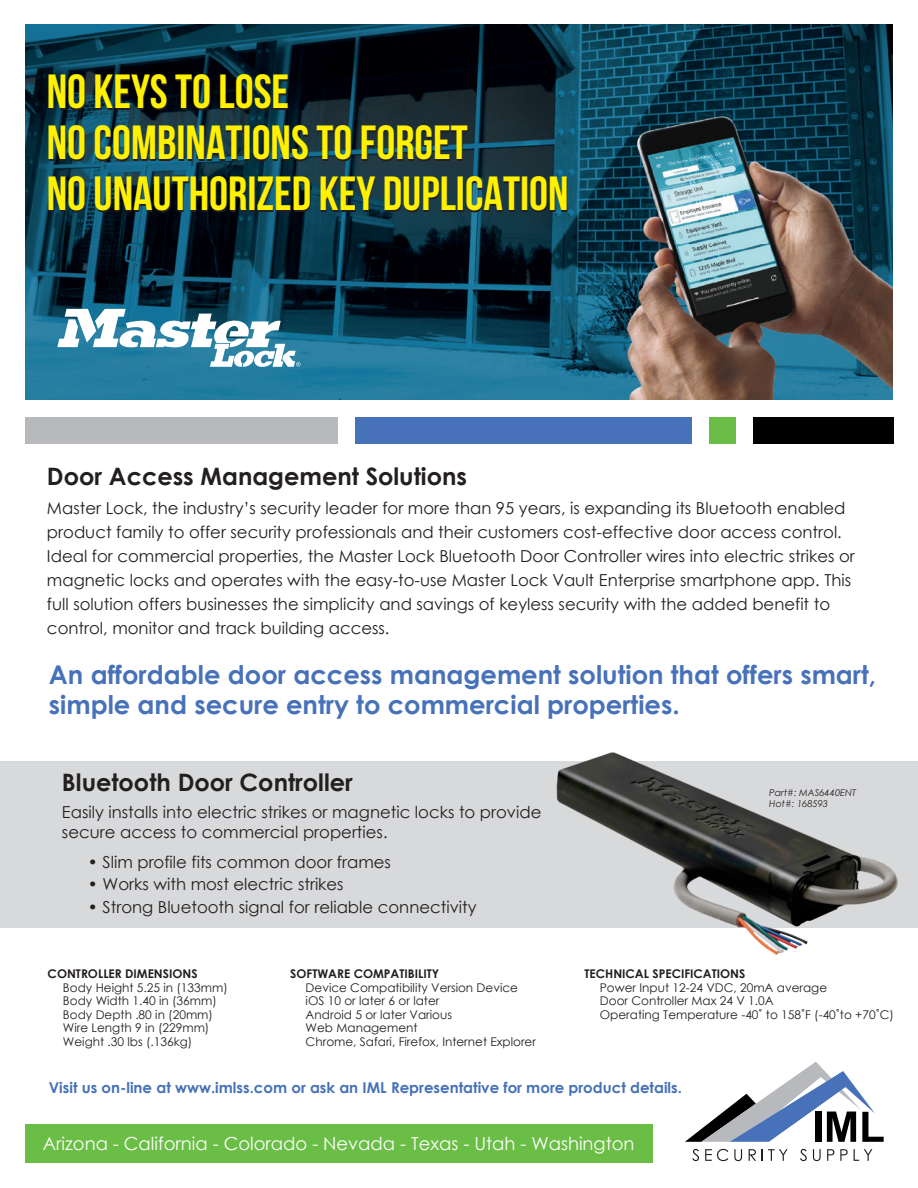
<style>
.page{position:relative;width:918px;height:1188px;background:#fff}
.page>*{position:absolute;margin:0;border:0;box-sizing:border-box;transform-origin:0 0}
.t1{font:700 47.85px/51px "Bebas Neue";color:#fff101}
.t2{font:700 25.8px/30.9px "Century Gothic";color:#4772b9}
.t3{font:700 24px "Century Gothic";color:#231f20}
.t4{font:18px "Century Gothic";color:#fff}
.t5{font:16.5px/24px "Century Gothic";color:#231f20}
.t6{font:700 15px "Century Gothic";color:#4772b9}
.t7{font:12px/13.5px "Century Gothic";color:#231f20}
.t8{font:700 12px "Century Gothic";color:#231f20}
.t9{font:italic 9.45px/11.2px "Century Gothic";color:#231f20}
</style>
<div class="page">
<div style="left:0;top:762px;width:918px;height:166px;background:#d8d9db"></div>
<img style="left:555px;top:752px;width:345px;height:203px">
<img style="left:25px;top:25px;width:867px;height:375px">
<div style="left:26px;top:417px;width:312px;height:27px;background:#b8b9bc"></div>
<div style="left:356px;top:417px;width:336px;height:27px;background:#4772b9"></div>
<div style="left:709px;top:417px;width:27px;height:27px;background:#6abd45"></div>
<div style="left:753px;top:417px;width:141px;height:27px;background:#000001"></div>
<div style="left:25px;top:1124px;width:628px;height:39px;background:#6abd45"></div>
<svg style="left:692px;top:1149px;width:7px;height:12px"></svg>
<svg style="left:705px;top:1149px;width:23px;height:12px"></svg>
<svg style="left:734px;top:1149px;width:8px;height:12px"></svg>
<svg style="left:749px;top:1149px;width:7px;height:12px"></svg>
<svg style="left:762px;top:1149px;width:26px;height:12px"></svg>
<svg style="left:800px;top:1149px;width:7px;height:12px"></svg>
<svg style="left:813px;top:1149px;width:8px;height:12px"></svg>
<svg style="left:827px;top:1149px;width:7px;height:12px"></svg>
<svg style="left:840px;top:1149px;width:8px;height:12px"></svg>
<svg style="left:854px;top:1149px;width:18px;height:12px"></svg>
<svg style="left:685px;top:1062px;width:199px;height:80px"></svg>
<svg style="left:57px;top:309px;width:244px;height:58px"></svg>
<h1 class="t1" style="left:47px;top:66px;width:523px">NO KEYS TO LOSE<br>NO COMBINATIONS TO FORGET<br>NO UNAUTHORIZED KEY DUPLICATION</h1>
<h3 class="t3" style="left:47px;top:458px;width:422px">Door Access Management Solutions</h3>
<p class="t5" style="left:47px;top:496px;width:809px">Master Lock, the industry’s security leader for more than 95 years, is expanding its Bluetooth enabled product family to offer security professionals and their customers cost-effective door access control.<br>Ideal for commercial properties, the Master Lock Bluetooth Door Controller wires into electric strikes or magnetic locks and operates with the easy-to-use Master Lock Vault Enterprise smartphone app. This full solution offers businesses the simplicity and savings of keyless security with the added benefit to control, monitor and track building access.</p>
<h2 class="t2" style="left:49px;top:658px;width:829px">An affordable door access management solution that offers smart, simple and secure entry to commercial properties.</h2>
<h3 class="t3" style="left:62px;top:765px;width:292px">Bluetooth Door Controller</h3>
<p class="t5" style="left:62px;top:802px;width:481px;line-height:19.8px">Easily installs into electric strikes or magnetic locks to provide secure access to commercial properties.</p>
<p class="t5" style="left:88px;top:849px;width:304px">• Slim profile fits common door frames</p>
<p class="t5" style="left:88px;top:872px;width:257px">• Works with most electric strikes</p>
<p class="t5" style="left:88px;top:894px;width:390px">• Strong Bluetooth signal for reliable connectivity</p>
<p class="t8" style="left:48px;top:965px;width:151px">CONTROLLER DIMENSIONS</p>
<p class="t7" style="left:63px;top:980px;width:166px">Body Height 5.25 in (133mm)<br>Body Width 1.40 in (36mm)<br>Body Depth .80 in (20mm)<br>Wire Length 9 in (229mm)<br>Weight .30 lbs (.136kg)</p>
<p class="t8" style="left:290px;top:965px;width:151px">SOFTWARE COMPATIBILITY</p>
<p class="t7" style="left:306px;top:980px;width:232px">Device Compatibility Version Device iOS 10 or later 6 or later<br>Android 5 or later Various<br>Web Management<br>Chrome, Safari, Firefox, Internet Explorer</p>
<p class="t9" style="left:769px;top:787px;width:88px">Part#: MAS6440ENT<br>Hot#: 168593</p>
<p class="t8" style="left:585px;top:965px;width:162px">TECHNICAL SPECIFICATIONS</p>
<p class="t7" style="left:600px;top:980px;width:296px">Power Input 12-24 VDC, 20mA average<br>Door Controller Max 24 V 1.0A<br>Operating Temperature -40˚ to 158˚F (-40˚to +70˚C)</p>
<p class="t6" style="left:49px;top:1076px;width:635px">Visit us on-line at www.imlss.com or ask an IML Representative for more product details.</p>
<p class="t4" style="left:43px;top:1131px;width:593px">Arizona - California - Colorado - Nevada - Texas - Utah - Washington</p>
</div>
